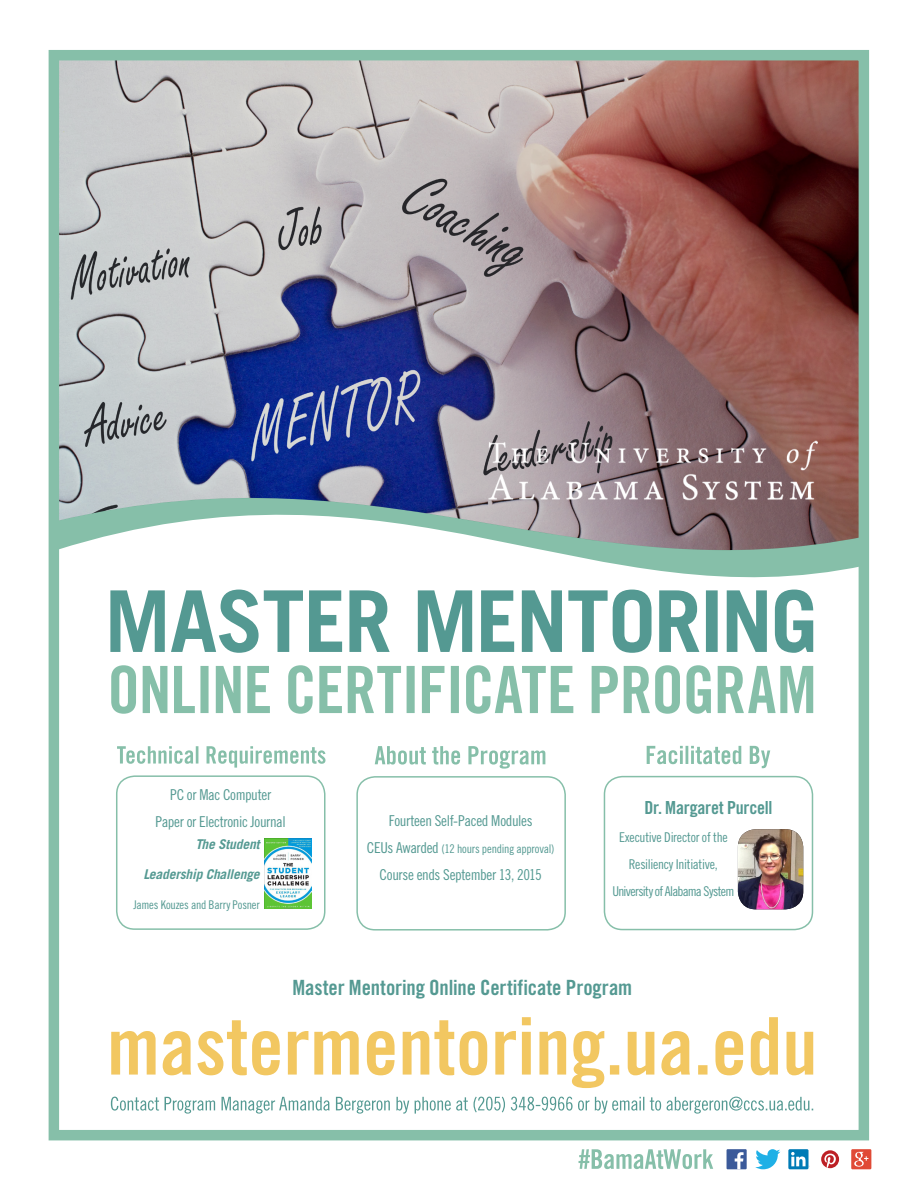
<style>
.page{position:relative;width:918px;height:1188px;background:#fff}
.page>*{position:absolute;margin:0;border:0;box-sizing:border-box;transform-origin:0 0}
.t1{font:21px "Trade Gothic Bold Cond Twenty";letter-spacing:-.005em;color:#549992}
.t2{font:18px "Trade Gothic Bold Cond Twenty";letter-spacing:-.015em;color:#549992}
.t3{font:15px "Trade Gothic Cond Eighteen";letter-spacing:-.025em;color:#549992}
.t4{font:13.5px/27px "Trade Gothic Cond Eighteen";letter-spacing:-.025em;color:#549992;text-align:center}
.t5{font:italic 700 13.5px "Trade Gothic";letter-spacing:-.01em;color:#549992}
.t6{font:12px "Trade Gothic Cond Eighteen";letter-spacing:-.015em;color:#549992}
.s1{font-size:15px}
</style>
<div class="page">
<svg style="left:235px;top:552px;width:623px;height:72px"></svg>
<img style="left:60px;top:61px;width:798px;height:491px">
<svg style="left:579px;top:1149px;width:134px;height:20px"></svg>
<div style="left:727px;top:1149px;width:20px;height:20px;background:#3b5a9a"></div>
<svg style="left:735px;top:1152px;width:9px;height:17px"></svg>
<div style="left:851px;top:1149px;width:20px;height:20px;background:#e04a36"></div>
<svg style="left:854px;top:1152px;width:14px;height:15px"></svg>
<div style="left:788px;top:1149px;width:21px;height:20px;background:#007bb6"></div>
<svg style="left:791px;top:1152px;width:19px;height:15px"></svg>
<svg style="left:821px;top:1150px;width:18px;height:18px"></svg>
<svg style="left:755px;top:1149px;width:25px;height:20px"></svg>
<svg style="left:110px;top:590px;width:703px;height:63px"></svg>
<svg style="left:111px;top:1017px;width:702px;height:71px"></svg>
<svg style="left:111px;top:1097px;width:702px;height:17px"></svg>
<div style="left:116px;top:775px;width:210px;height:155px;border:2px solid #86bfa9;border-radius:18px"></div>
<svg style="left:117px;top:746px;width:209px;height:22px"></svg>
<img style="left:265px;top:838px;width:47px;height:71px">
<div style="left:356px;top:776px;width:210px;height:155px;border:2px solid #86bfa9;border-radius:18px"></div>
<svg style="left:375px;top:746px;width:170px;height:23px"></svg>
<div style="left:604px;top:776px;width:209px;height:154px;border:2px solid #86bfa9;border-radius:18px"></div>
<svg style="left:647px;top:746px;width:123px;height:22px"></svg>
<img style="left:738px;top:829px;width:65px;height:80px">
<img style="left:472px;top:436px;width:370px;height:68px">
<svg style="left:111px;top:665px;width:702px;height:49px"></svg>
<div style="left:49px;top:50px;width:820px;height:1090px;border:10px solid #86bfa9"></div>
<p class="t3" style="left:170px;top:786px;width:103px">PC or Mac Computer</p>
<p class="t3" style="left:156px;top:813px;width:132px">Paper or Electronic Journal</p>
<p class="t5" style="left:196px;top:836px;width:66px">The Student</p>
<p class="t5" style="left:144px;top:866px;width:118px">Leadership Challenge</p>
<p class="t6" style="left:133px;top:897px;width:128px">James Kouzes and Barry Posner</p>
<p class="t3" style="left:389px;top:812px;width:145px">Fourteen Self-Paced Modules</p>
<p class="t6" style="left:367px;top:842px;width:189px"><span class="s1">CEUs Awarded</span> (12 hours pending approval)</p>
<p class="t3" style="left:380px;top:866px;width:164px">Course ends September 13, 2015</p>
<p class="t2" style="left:645px;top:797px;width:129px">Dr. Margaret Purcell</p>
<p class="t4" style="left:612px;top:823px;width:124px">Executive Director of the<br>Resiliency Initiative,<br>University of Alabama System</p>
<p class="t1" style="left:292px;top:974px;width:341px">Master Mentoring Online Certificate Program</p>
</div>
